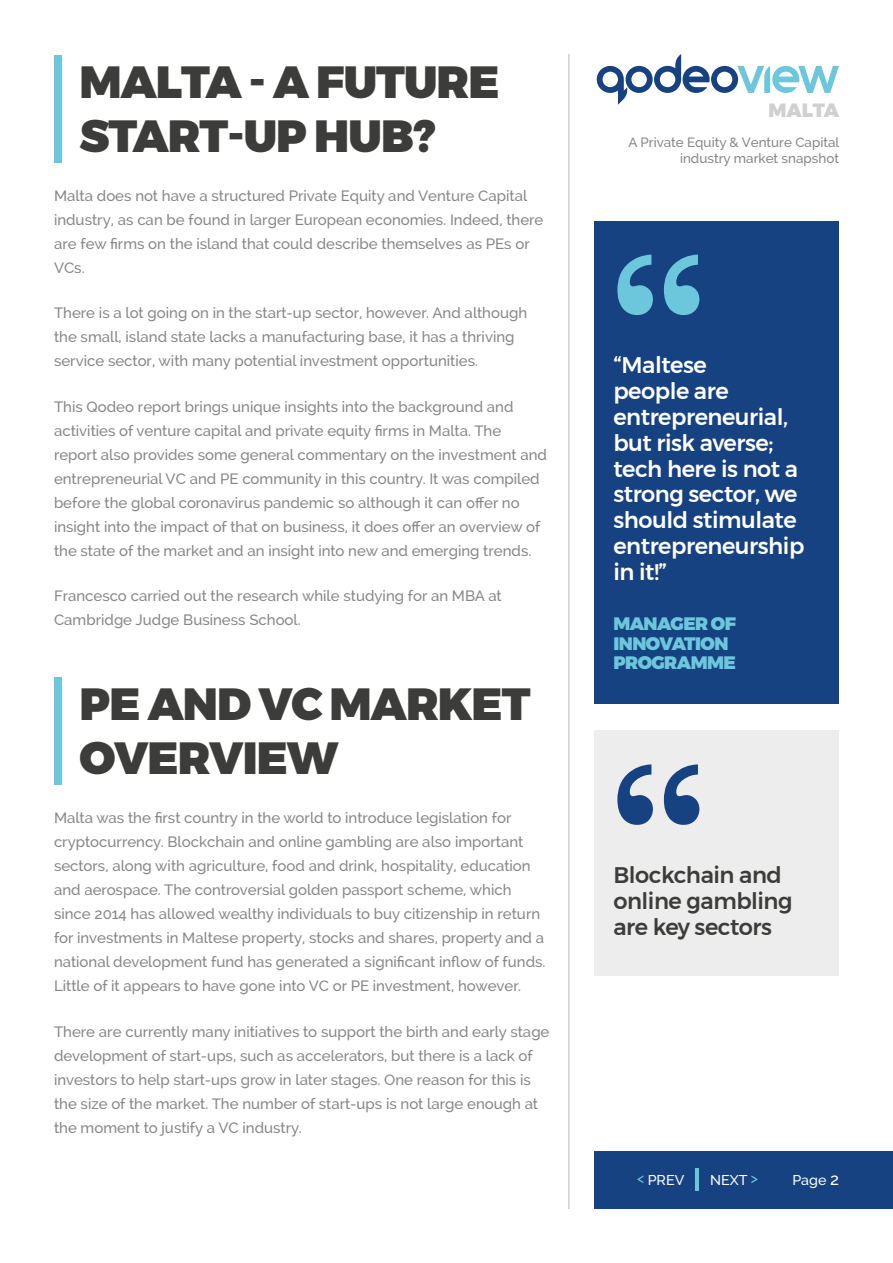
<style>
.page{position:relative;width:893px;height:1263px;background:#fff}
.page>*{position:absolute;margin:0;border:0;box-sizing:border-box;transform-origin:0 0}
.t1{font:900 45px/54px "Montserrat";letter-spacing:-.02em;color:#3c3c3b}
.t2{font:500 22.5px/25.8px "Montserrat";letter-spacing:-.02em;color:#fff}
.t3{font:500 22.5px/25.8px "Montserrat";letter-spacing:-.02em;color:#3c3c3b}
.t4{font:900 19.2px "Montserrat";color:#d0d0d0}
.t5{font:900 18px/19.5px "Montserrat";letter-spacing:-.03em;color:#6dc7dc}
.t6{font:500 15px/24px "Raleway";color:#878787}
.t7{font:500 14.25px "Raleway";color:#fff}
.t8{font:500 13.35px/16px "Raleway";color:#878787;text-align:right}
.s1{color:#6dc7dc}
.s2{font-size:16.5px}
</style>
<div class="page">
<div style="left:594px;top:1151px;width:299px;height:58px;background:#164281"></div>
<hr style="left:568px;top:54px;width:2px;height:1155px;background:#d0d0d0">
<hr style="left:696px;top:1168px;width:3px;height:22px;background:#6dc7dc">
<div style="left:54px;top:55px;width:7px;height:107px;background:#6dc7dc"></div>
<svg style="left:597px;top:54px;width:242px;height:51px"></svg>
<div style="left:54px;top:677px;width:7px;height:108px;background:#6dc7dc"></div>
<div style="left:594px;top:221px;width:245px;height:482px;background:#164281"></div>
<svg style="left:617px;top:255px;width:82px;height:60px"></svg>
<div style="left:594px;top:731px;width:245px;height:245px;background:#ededed"></div>
<svg style="left:617px;top:764px;width:82px;height:61px"></svg>
<h1 class="t1" style="left:80px;top:55px;width:421px">MALTA - A FUTURE<br>START-UP HUB?</h1>
<p class="t6" style="left:54px;top:184px;width:491px">Malta does not have a structured Private Equity and Venture Capital industry, as can be found in larger European economies. Indeed, there are few firms on the island that could describe themselves as PEs or VCs.</p>
<p class="t6" style="left:54px;top:301px;width:475px">There is a lot going on in the start-up sector, however. And although the small, island state lacks a manufacturing base, it has a thriving service sector, with many potential investment opportunities.</p>
<p class="t6" style="left:54px;top:394px;width:495px">This Qodeo report brings unique insights into the background and activities of venture capital and private equity firms in Malta. The report also provides some general commentary on the investment and entrepreneurial VC and PE community in this country. It was compiled before the global coronavirus pandemic so although it can offer no insight into the impact of that on business, it does offer an overview of the state of the market and an insight into new and emerging trends.</p>
<p class="t6" style="left:54px;top:584px;width:449px">Francesco carried out the research while studying for an MBA at<br>Cambridge Judge Business School.</p>
<h1 class="t1" style="left:80px;top:677px;width:453px">PE AND VC MARKET<br>OVERVIEW</h1>
<p class="t6" style="left:54px;top:806px;width:493px">Malta was the first country in the world to introduce legislation for cryptocurrency. Blockchain and online gambling are also important sectors, along with agriculture, food and drink, hospitality, education and aerospace. The controversial golden passport scheme, which since 2014 has allowed wealthy individuals to buy citizenship in return for investments in Maltese property, stocks and shares, property and a national development fund has generated a significant inflow of funds.<br>Little of it appears to have gone into VC or PE investment, however.</p>
<p class="t6" style="left:54px;top:1019px;width:497px">There are currently many initiatives to support the birth and early stage development of start-ups, such as accelerators, but there is a lack of investors to help start-ups grow in later stages. One reason for this is the size of the market. The number of start-ups is not large enough at the moment to justify a VC industry.</p>
<p class="t4" style="left:768px;top:95px;width:72px">MALTA</p>
<p class="t8" style="left:628px;top:134px;width:212px">A Private Equity &amp; Venture Capital industry market snapshot</p>
<h2 class="t2" style="left:613px;top:352px;width:192px">“Maltese<br>people are entrepreneurial, but risk averse; tech here is not a strong sector, we should stimulate entrepreneurship in it!”</h2>
<p class="t5" style="left:613px;top:614px;width:124px">MANAGER OF<br>INNOVATION<br>PROGRAMME</p>
<h2 class="t3" style="left:613px;top:862px;width:181px">Blockchain and online gambling are key sectors</h2>
<p class="t7" style="left:637px;top:1171px;width:49px"><span class="s1">&lt;</span> PREV</p>
<p class="t7" style="left:710px;top:1171px;width:49px">NEXT <span class="s1">&gt;</span></p>
<p class="t7" style="left:792px;top:1171px;width:48px">Page <span class="s2">2</span></p>
</div>
